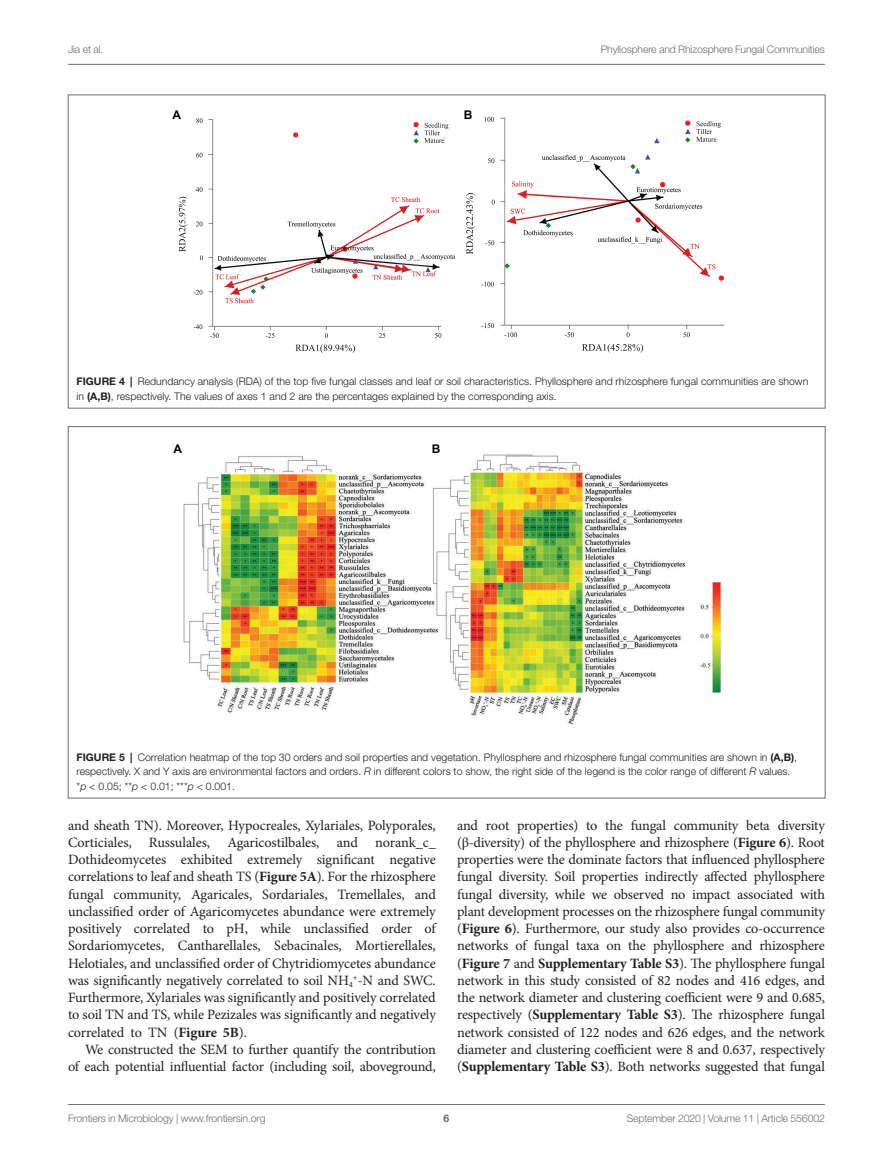
<style>
.page{position:relative;width:893px;height:1170px;background:#fff}
.page>*{position:absolute;margin:0;border:0;box-sizing:border-box;transform-origin:0 0}
.TEXT{font:14.25px/17.2px "Minion Pro";letter-spacing:-.015em;color:#231f20;text-align:justify}
.t1{font:700 12px "Arial";color:#040503}
.FIG_LEG{font:300 10.5px/14.2px "Helvetica Neue LT Std";color:#231f20}
.t2{font:300 10.5px "Helvetica Neue LT Std";letter-spacing:-.015em;color:#6c6d70}
.t3{font:700 10.5px "Helvetica Neue LT Std";color:#6c6d70}
.s1{font-weight:700}
.s2{font-style:italic}
.s3{font-family:"STIX General"}
</style>
<div class="page">
<hr style="left:68px;top:64px;width:757px;height:1px;background:#6c6d70">
<hr style="left:68px;top:1104px;width:757px;height:1px;background:#6c6d70">
<img style="left:183px;top:454px;width:540px;height:271px">
<img style="left:178px;top:116px;width:546px;height:237px">
<p class="t2" style="left:68px;top:42px;width:37px">Jia et al.</p>
<p class="t2" style="left:601px;top:42px;width:226px">Phyllosphere and Rhizosphere Fungal Communities</p>
<p class="t1" style="left:173px;top:107px;width:10px">A</p>
<p class="t1" style="left:464px;top:107px;width:10px">B</p>
<p class="FIG_LEG" style="left:77px;top:374px;width:733px"><span class="s1">FIGURE 4 |</span> Redundancy analysis (RDA) of the top five fungal classes and leaf or soil characteristics. Phyllosphere and rhizosphere fungal communities are shown in <span class="s1">(A,B)</span>, respectively. The values of axes 1 and 2 are the percentages explained by the corresponding axis.</p>
<p class="t1" style="left:174px;top:440px;width:10px">A</p>
<p class="t1" style="left:432px;top:440px;width:10px">B</p>
<p class="FIG_LEG" style="left:77px;top:750px;width:722px"><span class="s1">FIGURE 5 |</span> Correlation heatmap of the top 30 orders and soil properties and vegetation. Phyllosphere and rhizosphere fungal communities are shown in <span class="s1">(A,B)</span>, respectively. X and Y axis are environmental factors and orders. <span class="s2">R</span> in different colors to show, the right side of the legend is the color range of different <span class="s2">R</span> values. *<span class="s2">p</span> &lt; 0.05; **<span class="s2">p</span> &lt; 0.01; ***<span class="s2">p</span> &lt; 0.001.</p>
<p class="TEXT" style="left:68px;top:816px;width:369px">and sheath TN). Moreover, Hypocreales, Xylariales, Polyporales, Corticiales, Russulales, Agaricostilbales, and norank_c_ Dothideomycetes exhibited extremely significant negative correlations to leaf and sheath TS (<span class="s1">Figure 5A</span>). For the rhizosphere fungal community, Agaricales, Sordariales, Tremellales, and unclassified order of Agaricomycetes abundance were extremely positively correlated to pH, while unclassified order of Sordariomycetes, Cantharellales, Sebacinales, Mortierellales, Helotiales, and unclassified order of Chytridiomycetes abundance was significantly negatively correlated to soil NH<sub>4</sub><sup>+</sup>-N and SWC.<br>Furthermore, Xylariales was significantly and positively correlated to soil TN and TS, while Pezizales was significantly and negatively correlated to TN (<span class="s1">Figure 5B</span>).</p>
<p class="TEXT" style="left:68px;top:1040px;width:369px;text-align:right">We constructed the SEM to further quantify the contribution<br>of each potential influential factor (including soil, aboveground,</p>
<p class="TEXT" style="left:457px;top:816px;width:369px">and root properties) to the fungal community beta diversity (<span class="s3">β</span>-diversity) of the phyllosphere and rhizosphere (<span class="s1">Figure 6</span>). Root properties were the dominate factors that influenced phyllosphere fungal diversity. Soil properties indirectly affected phyllosphere fungal diversity, while we observed no impact associated with plant development processes on the rhizosphere fungal community (<span class="s1">Figure 6</span>). Furthermore, our study also provides co-occurrence networks of fungal taxa on the phyllosphere and rhizosphere (<span class="s1">Figure 7</span> and <span class="s1">Supplementary Table S3</span>). The phyllosphere fungal network in this study consisted of 82 nodes and 416 edges, and the network diameter and clustering coefficient were 9 and 0.685, respectively (<span class="s1">Supplementary Table S3</span>). The rhizosphere fungal network consisted of 122 nodes and 626 edges, and the network diameter and clustering coefficient were 8 and 0.637, respectively (<span class="s1">Supplementary Table S3</span>). Both networks suggested that fungal</p>
<p class="t2" style="left:68px;top:1111px;width:199px">Frontiers in Microbiology | www.frontiersin.org</p>
<p class="t3" style="left:444px;top:1111px;width:7px">6</p>
<p class="t2" style="left:627px;top:1111px;width:200px">September 2020 | Volume 11 | Article 556002</p>
</div>
